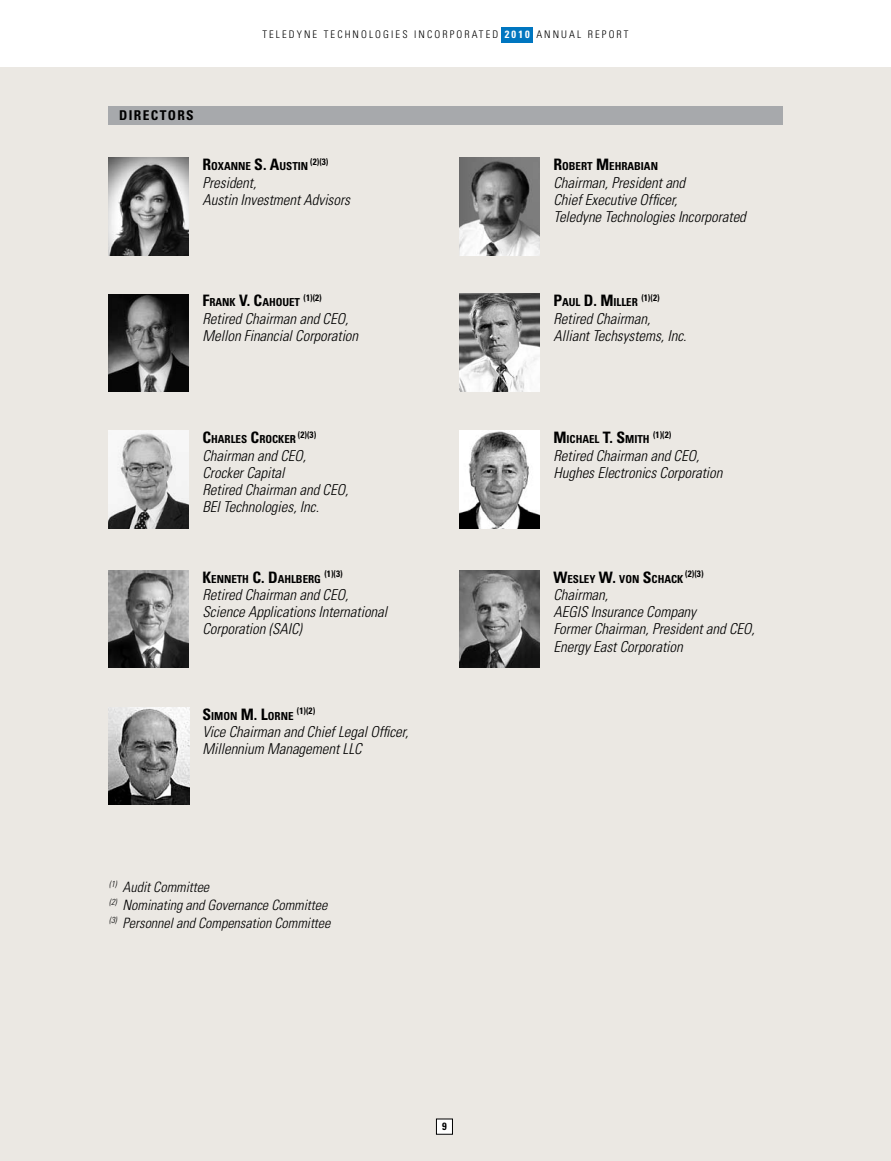
<style>
.page{position:relative;width:891px;height:1161px;background:#fff}
.page>*{position:absolute;margin:0;border:0;box-sizing:border-box;transform-origin:0 0}
.t1{font:italic 300 condensed 15px/17.2px "Univers";color:#000}
.t2{font:italic 300 condensed 14.25px/18.3px "Univers";color:#000}
.t3{font:700 condensed 13.5px "Univers";letter-spacing:.1em;color:#000}
.t4{font:700 condensed 10.95px "Univers";letter-spacing:-.005em;color:#000}
.t5{font:300 condensed 10.5px "Univers";letter-spacing:.2em;color:#000}
.t6{font:700 condensed 10.5px "Univers";color:#000}
.t7{font:700 condensed 9.15px "Univers";color:#000}
.s1{font-weight:700;color:#fff}
.s2{font-size:15.75px}
</style>
<div class="page">
<div style="left:0;top:68px;width:891px;height:1093px;background:#ebe8e3"></div>
<div style="left:501px;top:27px;width:32px;height:15px;background:#0076c0"></div>
<div style="left:108px;top:106px;width:675px;height:18px;background:#a7a9ac"></div>
<div style="left:436px;top:1119px;width:16px;height:15px;background:#fff"></div>
<div style="left:436px;top:1119px;width:17px;height:15px;border:1px solid #000"></div>
<img style="left:108px;top:570px;width:81px;height:98px">
<img style="left:459px;top:294px;width:81px;height:97px">
<img style="left:108px;top:294px;width:81px;height:98px">
<img style="left:108px;top:431px;width:81px;height:97px">
<img style="left:108px;top:707px;width:81px;height:97px">
<img style="left:459px;top:158px;width:81px;height:97px">
<img style="left:459px;top:431px;width:81px;height:97px">
<img style="left:108px;top:158px;width:81px;height:97px">
<img style="left:459px;top:570px;width:81px;height:97px">
<p class="t5" style="left:262px;top:28px;width:366px">TELED YNE TECHNO LO GI ES INCO RPO RAT ED <span class="s1">2010</span> ANNUAL R EPO RT</p>
<p class="t3" style="left:119px;top:107px;width:76px">DIRECTORS</p>
<p class="t4" style="left:202px;top:160px;width:107px"><span class="s2">R</span>OXANNE <span class="s2">S. A</span>USTIN</p>
<p class="t7" style="left:310px;top:156px;width:20px">(2)(3)</p>
<p class="t1" style="left:202px;top:174px;width:149px">President,<br>Austin Investment Advisors</p>
<p class="t4" style="left:202px;top:296px;width:99px"><span class="s2">F</span>RANK <span class="s2">V. C</span>AHOUET</p>
<p class="t7" style="left:304px;top:292px;width:20px">(1)(2)</p>
<p class="t1" style="left:202px;top:310px;width:157px">Retired Chairman and CEO,<br>Mellon Financial Corporation</p>
<p class="t4" style="left:554px;top:160px;width:106px"><span class="s2">R</span>OBERT <span class="s2">M</span>EHRABIAN</p>
<p class="t1" style="left:554px;top:174px;width:194px">Chairman, President and<br>Chief Executive Officer,<br>Teledyne Technologies Incorporated</p>
<p class="t4" style="left:554px;top:296px;width:85px"><span class="s2">P</span>AUL <span class="s2">D. M</span>ILLER</p>
<p class="t7" style="left:641px;top:292px;width:20px">(1)(2)</p>
<p class="t1" style="left:554px;top:310px;width:135px">Retired Chairman,<br>Alliant Techsystems, Inc.</p>
<p class="t4" style="left:202px;top:433px;width:94px"><span class="s2">C</span>HARLES <span class="s2">C</span>ROCKER</p>
<p class="t7" style="left:298px;top:429px;width:20px">(2)(3)</p>
<p class="t1" style="left:202px;top:447px;width:147px">Chairman and CEO,<br>Crocker Capital<br>Retired Chairman and CEO,<br>BEI Technologies, Inc.</p>
<p class="t4" style="left:202px;top:572px;width:120px"><span class="s2">K</span>ENNETH <span class="s2">C. D</span>AHLBERG</p>
<p class="t7" style="left:324px;top:569px;width:20px">(1)(3)</p>
<p class="t1" style="left:202px;top:586px;width:186px">Retired Chairman and CEO,<br>Science Applications International<br>Corporation (SAIC)</p>
<p class="t4" style="left:202px;top:709px;width:93px"><span class="s2">S</span>IMON <span class="s2">M. L</span>ORNE</p>
<p class="t7" style="left:297px;top:706px;width:20px">(1)(2)</p>
<p class="t1" style="left:202px;top:723px;width:207px">Vice Chairman and Chief Legal Officer,<br>Millennium Management LLC</p>
<p class="t4" style="left:554px;top:433px;width:98px"><span class="s2">M</span>ICHAEL <span class="s2">T. S</span>MITH</p>
<p class="t7" style="left:653px;top:429px;width:20px">(1)(2)</p>
<p class="t1" style="left:554px;top:447px;width:171px">Retired Chairman and CEO,<br>Hughes Electronics Corporation</p>
<p class="t4" style="left:554px;top:572px;width:131px"><span class="s2">W</span>ESLEY <span class="s2">W.</span> VON <span class="s2">S</span>CHACK</p>
<p class="t7" style="left:685px;top:569px;width:20px">(2)(3)</p>
<p class="t1" style="left:554px;top:586px;width:203px">Chairman,<br>AEGIS Insurance Company<br>Former Chairman, President and CEO,<br>Energy East Corporation</p>
<p class="t2" style="left:109px;top:877px;width:223px"><sup>(1)</sup> Audit Committee<br><sup>(2)</sup> Nominating and Governance Committee <sup>(3)</sup> Personnel and Compensation Committee</p>
<p class="t6" style="left:442px;top:1120px;width:6px">9</p>
</div>
